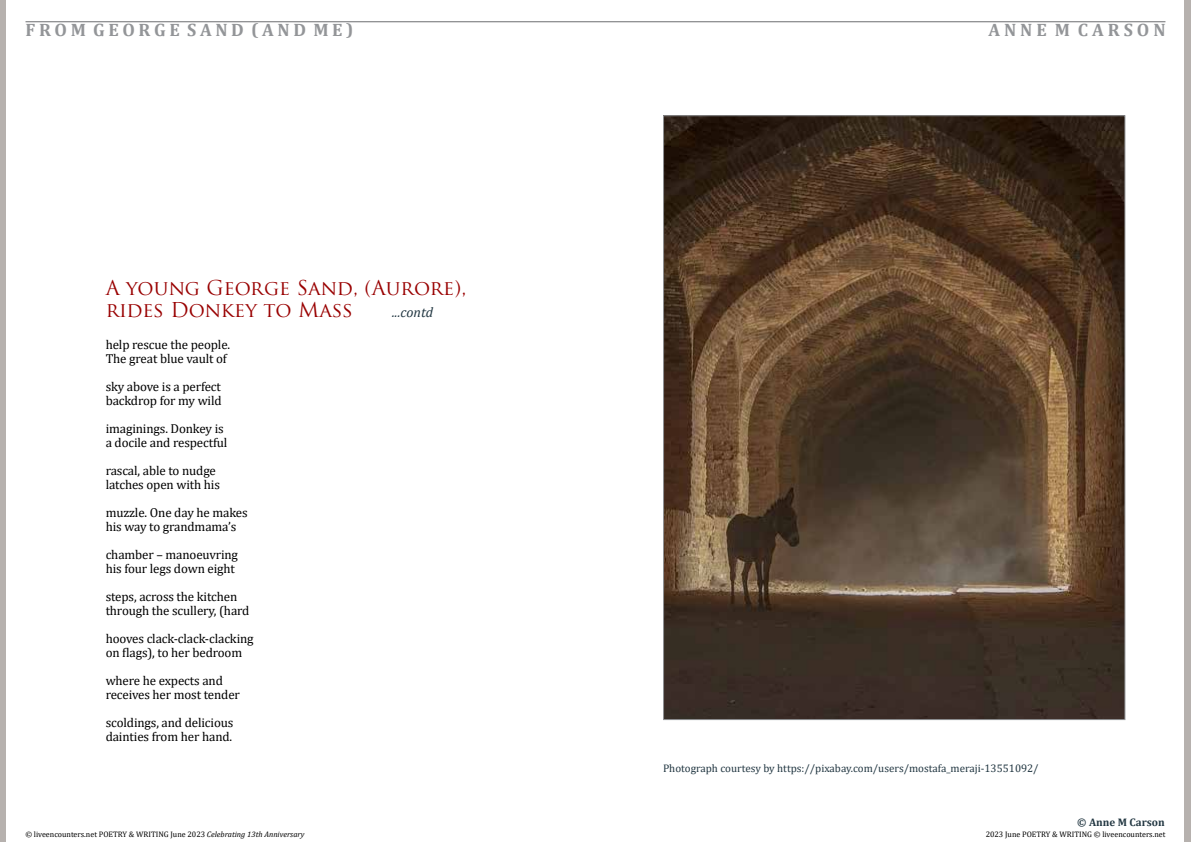
<style>
.page{position:relative;width:1191px;height:842px;background:#fff}
.page>*{position:absolute;margin:0;border:0;box-sizing:border-box;transform-origin:0 0}
.t1{font:20px/22px "Trajan Pro";color:#900}
.t2{font:700 18px "Cambria";color:#939598}
.t3{font:italic 14px "Cambria";color:#223742}
.t4{font:13px/14px "Cambria";letter-spacing:-.01em;color:#000}
.t5{font:11px "Cambria";color:#223742}
.t6{font:700 11px "Cambria";color:#223742}
.t7{font:8px "Cambria";color:#000}
.s1{font-style:italic}
</style>
<div class="page">
<hr style="left:26px;top:21px;width:1139px;height:1px;background:#6d6e71">
<img style="left:665px;top:117px;width:458px;height:601px">
<h2 class="t2" style="left:26px;top:17px;width:329px">F R O M G E O R G E S A N D ( A N D M E )</h2>
<h1 class="t1" style="left:106px;top:277px;width:362px">A young George Sand, (Aurore), rides Donkey to Mass</h1>
<p class="t3" style="left:392px;top:302px;width:43px">...contd</p>
<p class="t4" style="left:106px;top:338px;width:126px">help rescue the people.<br>The great blue vault of</p>
<p class="t4" style="left:106px;top:380px;width:118px">sky above is a perfect backdrop for my wild</p>
<p class="t4" style="left:106px;top:422px;width:123px">imaginings. Donkey is a docile and respectful</p>
<p class="t4" style="left:106px;top:464px;width:116px">rascal, able to nudge latches open with his</p>
<p class="t4" style="left:106px;top:506px;width:143px">muzzle. One day he makes his way to grandmama’s</p>
<p class="t4" style="left:106px;top:548px;width:134px">chamber – manoeuvring his four legs down eight</p>
<p class="t4" style="left:106px;top:590px;width:145px">steps, across the kitchen through the scullery, (hard</p>
<p class="t4" style="left:106px;top:632px;width:149px">hooves clack-clack-clacking on flags), to her bedroom</p>
<p class="t4" style="left:106px;top:674px;width:136px">where he expects and receives her most tender</p>
<p class="t4" style="left:106px;top:716px;width:129px">scoldings, and delicious dainties from her hand.</p>
<h2 class="t2" style="left:988px;top:17px;width:179px">A N N E M C A R S O N</h2>
<p class="t5" style="left:663px;top:762px;width:377px">Photograph courtesy by https://pixabay.com/users/mostafa_meraji-13551092/</p>
<p class="t6" style="left:1077px;top:814px;width:89px">© Anne M Carson</p>
<p class="t7" style="left:25px;top:829px;width:281px">© liveencounters.net POETRY &amp; WRITING June 2023 <span class="s1">Celebrating 13th Anniversary</span></p>
<p class="t7" style="left:985px;top:830px;width:181px">2023 June POETRY &amp; WRITING © liveencounters.net</p>
</div>
